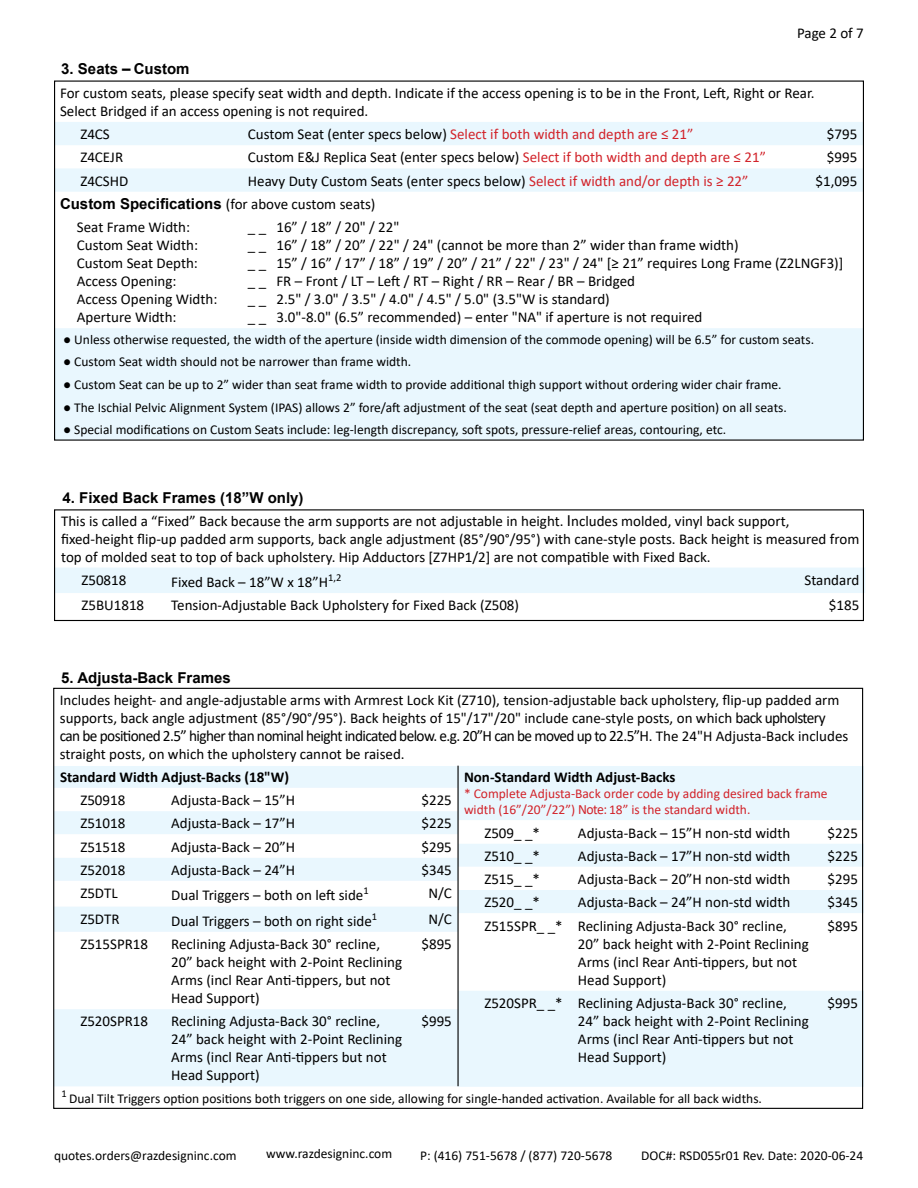
<style>
.page{position:relative;width:918px;height:1188px;background:#fff}
.page>*{position:absolute;margin:0;border:0;box-sizing:border-box;transform-origin:0 0}
.t1{font:15.75px "Calibri";letter-spacing:-.04em;color:#000}
.t2{font:15px/18px "Calibri";color:#000}
.t3{font:700 15px "Arial";color:#000}
.t4{font:700 15px "Calibri";color:#000}
.t5{font:15px "Calibri";color:#d2232a}
.t6{font:13.5px "Calibri";color:#000}
.t7{font:13.5px/16.2px "Calibri";color:#d2232a}
.s1{font-size:15.75px}
.s2{color:#000}
.s3{color:#d2232a}
.s4{font-family:"Arial";font-weight:700}
.s5{font-family:"Arial"}
.s6{font-size:15px}
.s7{font-size:14.1px}
</style>
<div class="page">
<div style="left:458px;top:765px;width:406px;height:322px;background:#e9f7fe"></div>
<svg style="left:459px;top:820px;width:405px;height:171px"></svg>
<div style="left:55px;top:765px;width:403px;height:321px;background:#e9f7fe"></div>
<svg style="left:55px;top:788px;width:402px;height:221px"></svg>
<svg style="left:56px;top:122px;width:806px;height:317px"></svg>
<div style="left:56px;top:568px;width:809px;height:25px;background:#e9f7fe"></div>
<hr style="left:457px;top:766px;width:2px;height:320px;background:#000">
<div style="left:54px;top:509px;width:810px;height:112px;border:1px solid #000"></div>
<p class="t3" style="left:61px;top:58px;width:130px">3. Seats <span class="s1">–</span> Custom</p>
<p class="t2" style="left:797px;top:24px;width:68px">Page 2 of 7</p>
<p class="t2" style="left:60px;top:84px;width:756px">For custom seats, please specify seat width and depth. Indicate if the access opening is to be in the Front, Left, Right or Rear.<br>Select Bridged if an access opening is not required.</p>
<p class="t2" style="left:80px;top:125px;width:31px">Z4CS</p>
<p class="t5" style="left:248px;top:124px;width:447px"><span class="s2">Custom Seat (enter specs below)</span> Select if both width and depth are ≤ 21”</p>
<p class="t2" style="left:827px;top:125px;width:32px">$795</p>
<p class="t2" style="left:80px;top:148px;width:44px">Z4CEJR</p>
<p class="t2" style="left:248px;top:148px;width:520px">Custom E&amp;J Replica Seat (enter specs below) <span class="s3">Select if both width and depth are ≤ 21”</span></p>
<p class="t2" style="left:827px;top:148px;width:32px">$995</p>
<p class="t2" style="left:80px;top:171px;width:50px">Z4CSHD</p>
<p class="t2" style="left:248px;top:171px;width:502px">Heavy Duty Custom Seats (enter specs below) <span class="s3">Select if width and/or depth is ≥ 22”</span></p>
<p class="t2" style="left:816px;top:171px;width:43px">$1,095</p>
<p class="t2" style="left:77px;top:192px;width:300px;line-height:23.2px;text-indent:-17px"><span class="s4">Custom Specifications</span> (for above custom seats)<br>Seat Frame Width:</p>
<p class="t2" style="left:77px;top:236px;width:142px">Custom Seat Width:<br>Custom Seat Depth:<br>Access Opening:<br>Access Opening Width:<br>Aperture Width:</p>
<p class="t2" style="left:248px;top:218px;width:597px">_ _ 16” / 18” / 20" / 22"<br>_ _ 16” / 18” / 20” / 22" / 24" (cannot be more than 2” wider than frame width)<br>_ _ 15” / 16” / 17” / 18” / 19” / 20” / 21” / 22" / 23" / 24" [≥ 21” requires Long Frame (Z2LNGF3)] _ _ FR – Front / LT – Left / RT – Right / RR – Rear / BR – Bridged<br>_ _ 2.5" / 3.0" / 3.5" / 4.0" / 4.5" / 5.0" (3.5"W is standard)<br>_ _ 3.0"-8.0" (6.5” recommended) – enter "NA" if aperture is not required</p>
<p class="t6" style="left:63px;top:330px;width:753px">● Unless otherwise requested, the width of the aperture (inside width dimension of the commode opening) will be 6.5” for custom seats.</p>
<p class="t6" style="left:63px;top:353px;width:350px">● Custom Seat width should not be narrower than frame width.</p>
<p class="t6" style="left:63px;top:375px;width:720px">● Custom Seat can be up to 2” wider than seat frame width to provide additional thigh support without ordering wider chair frame.</p>
<p class="t6" style="left:63px;top:398px;width:725px">● The Ischial Pelvic Alignment System (IPAS) allows 2” fore/aft adjustment of the seat (seat depth and aperture position) on all seats.</p>
<p class="t6" style="left:63px;top:420px;width:665px">● Special modifications on Custom Seats include: leg-length discrepancy, soft spots, pressure-relief areas, contouring, etc.</p>
<p class="t3" style="left:63px;top:488px;width:242px">4. Fixed Back Frames (18”W only)</p>
<p class="t2" style="left:61px;top:511px;width:800px">This is called a “Fixed” Back because the arm supports are not adjustable in height. <span class="s5">I</span>ncludes molded, vinyl back support, fixed-height flip-up padded arm supports, back angle adjustment (85°/90°/95°) with cane-style posts. Back height is measured from top of molded seat to top of back upholstery. Hip Adductors [Z7HP1/2] are not compatible with Fixed Back.</p>
<p class="t2" style="left:81px;top:570px;width:47px">Z50818</p>
<p class="t2" style="left:171px;top:573px;width:172px">Fixed Back – 18”W x 18”H<sup>1,2</sup></p>
<p class="t2" style="left:805px;top:570px;width:56px">Standard</p>
<p class="t2" style="left:81px;top:596px;width:64px">Z5BU1818</p>
<p class="t2" style="left:171px;top:596px;width:349px">Tension-Adjustable Back Upholstery for Fixed Back (Z508)</p>
<p class="t2" style="left:829px;top:596px;width:32px">$185</p>
<p class="t3" style="left:61px;top:667px;width:171px">5. Adjusta-Back Frames</p>
<p class="t2" style="left:60px;top:691px;width:781px">Includes height- and angle-adjustable arms with Armrest Lock Kit (Z710), tension-adjustable back upholstery, flip-up padded arm supports, back angle adjustment (85°/90°/95°). Back heights of 15"/17"/20" include cane-style posts, on which <span class="s1">back upholstery</span></p>
<p class="t1" style="left:60px;top:725px;width:790px">can be positioned 2.5” higher than nominal height indicated below. e.g. 20”H can be moved up to 22.5”H<span class="s6">. The 24"H Adjusta-Back includes</span></p>
<p class="t2" style="left:60px;top:745px;width:346px">straight posts, on which the upholstery cannot be raised.</p>
<p class="t4" style="left:60px;top:766px;width:231px">Standard Width Adjust-Backs (18"W)</p>
<p class="t2" style="left:80px;top:791px;width:47px">Z50918</p>
<p class="t2" style="left:171px;top:791px;width:125px">Adjusta-Back – 15”H</p>
<p class="t2" style="left:422px;top:791px;width:32px">$225</p>
<p class="t2" style="left:80px;top:814px;width:47px">Z51018</p>
<p class="t2" style="left:171px;top:814px;width:125px">Adjusta-Back – 17”H</p>
<p class="t2" style="left:422px;top:814px;width:32px">$225</p>
<p class="t2" style="left:80px;top:837px;width:47px">Z51518</p>
<p class="t2" style="left:171px;top:837px;width:125px">Adjusta-Back – 20”H</p>
<p class="t2" style="left:422px;top:837px;width:32px">$295</p>
<p class="t2" style="left:80px;top:861px;width:47px">Z52018</p>
<p class="t2" style="left:171px;top:861px;width:125px">Adjusta-Back – 24”H</p>
<p class="t2" style="left:422px;top:861px;width:32px">$345</p>
<p class="t2" style="left:80px;top:884px;width:39px">Z5DTL</p>
<p class="t2" style="left:171px;top:886px;width:199px">Dual Triggers – both on left side<sup>1</sup></p>
<p class="t2" style="left:428px;top:884px;width:25px">N/C</p>
<p class="t2" style="left:80px;top:909px;width:41px">Z5DTR</p>
<p class="t2" style="left:171px;top:912px;width:208px">Dual Triggers – both on right side<sup>1</sup></p>
<p class="t2" style="left:428px;top:909px;width:25px">N/C</p>
<p class="t2" style="left:80px;top:935px;width:69px">Z515SPR18</p>
<p class="t2" style="left:171px;top:935px;width:232px">Reclining Adjusta-Back 30° recline,<br>20” back height with 2-Point Reclining<br>Arms (incl Rear Anti-tippers, but not<br>Head Support)</p>
<p class="t2" style="left:422px;top:935px;width:32px">$895</p>
<p class="t2" style="left:80px;top:1012px;width:69px">Z520SPR18</p>
<p class="t2" style="left:171px;top:1012px;width:232px">Reclining Adjusta-Back 30° recline,<br>24” back height with 2-Point Reclining<br>Arms (incl Rear Anti-tippers but not<br>Head Support)</p>
<p class="t2" style="left:422px;top:1012px;width:32px">$995</p>
<p class="t6" style="left:62px;top:1089px;width:702px"><sup>1</sup> Dual Tilt Triggers option positions both triggers on one side, allowing for single-handed activation. Available for all back widths.</p>
<p class="t4" style="left:464px;top:766px;width:213px">Non-Standard Width Adjust-Backs</p>
<p class="t7" style="left:464px;top:785px;width:365px">* Complete Adjusta-Back order code by adding desired back frame width (16”/20”/22”) <span class="s7">Note:</span> 18” is the standard width.</p>
<p class="t2" style="left:484px;top:823px;width:57px">Z509_ _*</p>
<p class="t2" style="left:578px;top:823px;width:214px">Adjusta-Back – 15”H non-std width</p>
<p class="t2" style="left:828px;top:823px;width:32px">$225</p>
<p class="t2" style="left:484px;top:846px;width:57px">Z510_ _*</p>
<p class="t2" style="left:578px;top:846px;width:214px">Adjusta-Back – 17”H non-std width</p>
<p class="t2" style="left:828px;top:846px;width:32px">$225</p>
<p class="t2" style="left:484px;top:870px;width:57px">Z515_ _*</p>
<p class="t2" style="left:578px;top:870px;width:214px">Adjusta-Back – 20”H non-std width</p>
<p class="t2" style="left:828px;top:870px;width:32px">$295</p>
<p class="t2" style="left:484px;top:893px;width:57px">Z520_ _*</p>
<p class="t2" style="left:578px;top:893px;width:214px">Adjusta-Back – 24”H non-std width</p>
<p class="t2" style="left:828px;top:893px;width:32px">$345</p>
<p class="t2" style="left:578px;top:916px;width:232px;text-indent:-94px">Z515SPR_ _* Reclining Adjusta-Back 30° recline, 20” back height with 2-Point Reclining Arms (incl Rear Anti-tippers, but not Head Support)</p>
<p class="t2" style="left:828px;top:916px;width:32px">$895</p>
<p class="t2" style="left:578px;top:993px;width:232px;text-indent:-94px">Z520SPR_ _* Reclining Adjusta-Back 30° recline, 24” back height with 2-Point Reclining Arms (incl Rear Anti-tippers but not Head Support)</p>
<p class="t2" style="left:828px;top:993px;width:32px">$995</p>
<p class="t6" style="left:54px;top:1146px;width:184px">quotes.orders@razdesigninc.com</p>
<p class="t6" style="left:266px;top:1144px;width:127px">www.razdesigninc.com</p>
<p class="t6" style="left:420px;top:1146px;width:194px">P: (416) 751-5678 / (877) 720-5678</p>
<p class="t6" style="left:641px;top:1146px;width:224px">DOC#: RSD055r01 Rev. Date: 2020-06-24</p>
</div>
